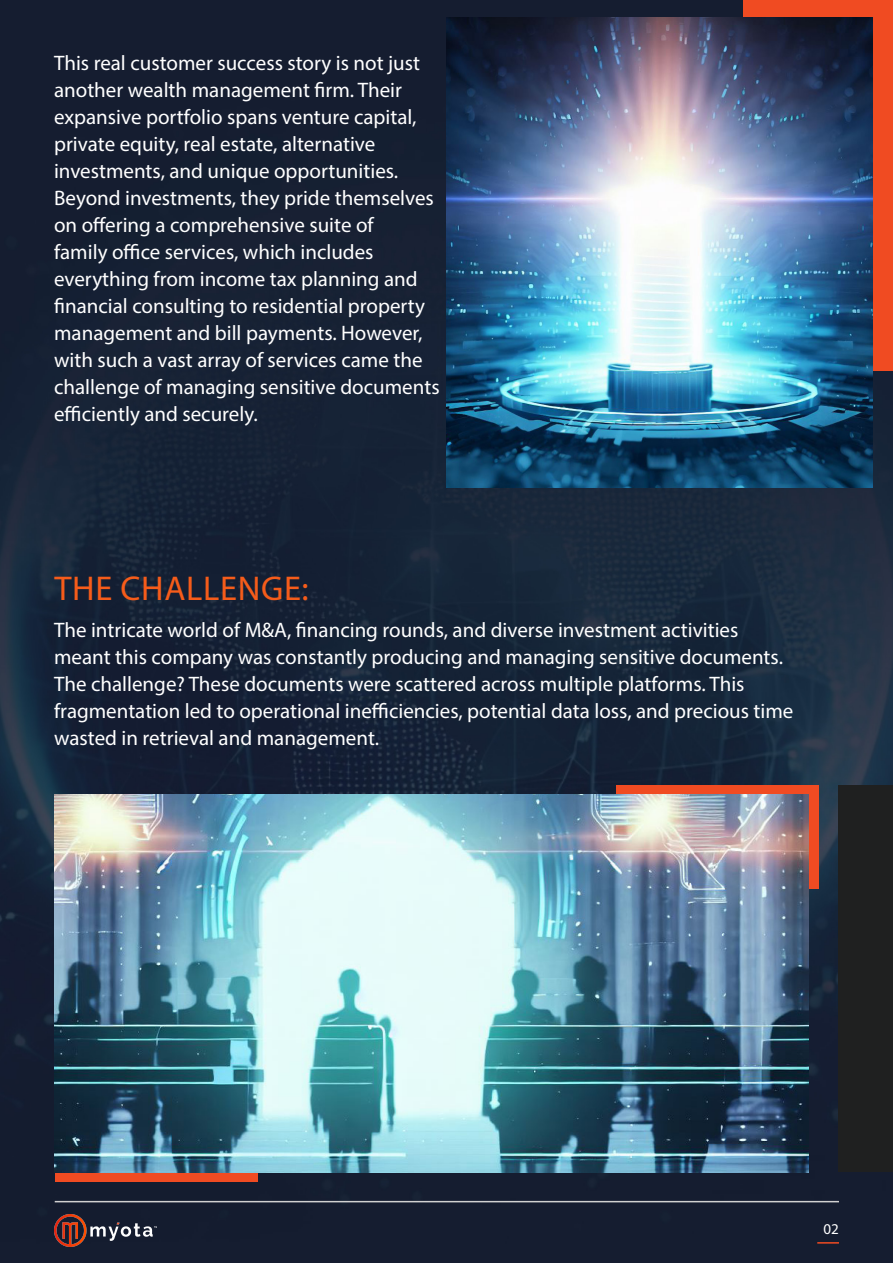
<style>
.page{position:relative;width:893px;height:1263px;background:#fff}
.page>*{position:absolute;margin:0;border:0;box-sizing:border-box;transform-origin:0 0}
._23_DM_bold{font:34.5px "Myriad Pro";letter-spacing:.02em;color:#f65c1a}
.DM_SANS_12{font:21px/27px "Myriad Pro";color:#fff}
.t1{font:15px "Myriad Pro";color:#fff}
</style>
<div class="page">
<img style="left:0;top:0;width:893px;height:1263px">
<img style="left:55px;top:1214px;width:102px;height:32px">
<hr style="left:55px;top:1201px;width:784px;height:1px;background:#d1d1d1">
<svg style="left:817px;top:1242px;width:22px;height:1px"></svg>
<div style="left:744px;top:0;width:149px;height:371px;background:#f04b22"></div>
<div style="left:616px;top:786px;width:203px;height:103px;background:#f04b22"></div>
<div style="left:56px;top:1078px;width:202px;height:104px;background:#f04b22"></div>
<div style="left:839px;top:786px;width:54px;height:386px;background:#1f2020"></div>
<img style="left:447px;top:18px;width:425px;height:469px">
<img style="left:54px;top:794px;width:755px;height:378px">
<p class="DM_SANS_12" style="left:54px;top:49px;width:387px">This real customer success story is not just another wealth management firm. Their expansive portfolio spans venture capital, private equity, real estate, alternative investments, and unique opportunities.<br>Beyond investments, they pride themselves on offering a comprehensive suite of<br>family office services, which includes everything from income tax planning and financial consulting to residential property management and bill payments. However, with such a vast array of services came the challenge of managing sensitive documents efficiently and securely.</p>
<p class="_23_DM_bold" style="left:54px;top:568px;width:256px">THE CHALLENGE:</p>
<p class="DM_SANS_12" style="left:54px;top:616px;width:741px">The intricate world of M&amp;A, financing rounds, and diverse investment activities meant this company was constantly producing and managing sensitive documents.<br>The challenge? These documents were scattered across multiple platforms. This fragmentation led to operational inefficiencies, potential data loss, and precious time wasted in retrieval and management.</p>
<p class="t1" style="left:824px;top:1219px;width:17px">02</p>
</div>
